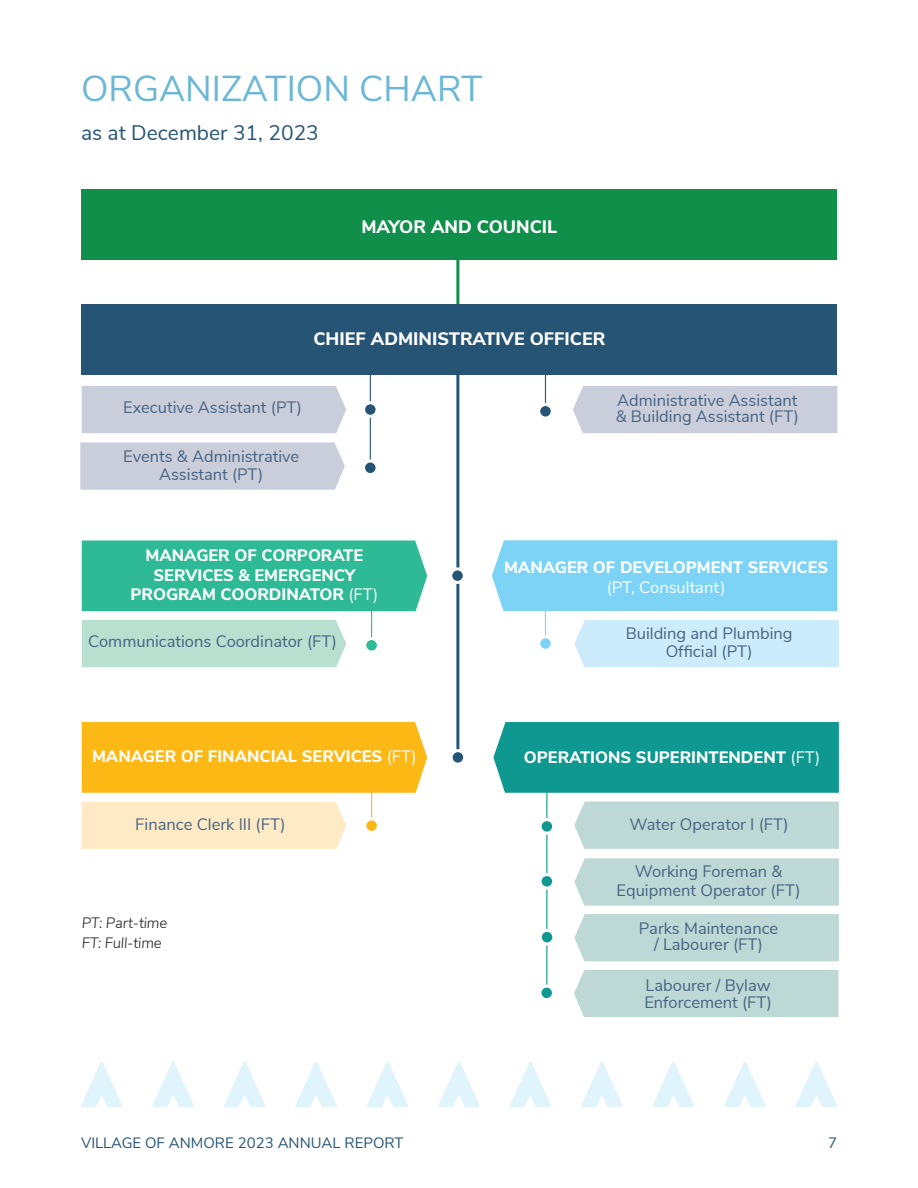
<style>
.page{position:relative;width:918px;height:1188px;background:#fff}
.page>*{position:absolute;margin:0;border:0;box-sizing:border-box;transform-origin:0 0}
.Page_header{font:36px "Nunito Sans";color:#6cb7d6}
.t1{font:21px "Nunito Sans";color:#265475}
.t2{font:800 18px "Nunito Sans";color:#fff}
.t3{font:16.5px/16.5px "Nunito Sans";color:#476482;text-align:center}
.t4{font:800 16.5px/19.5px "Nunito Sans";color:#fff;text-align:center}
.t5{font:15px "Nunito Sans";color:#265475}
.Text{font:italic 300 15px "Nunito Sans";letter-spacing:-.01em;color:#231f20}
.s1{font-weight:400}
</style>
<div class="page">
<svg style="left:510px;top:1062px;width:41px;height:45px"></svg>
<svg style="left:295px;top:1062px;width:42px;height:45px"></svg>
<svg style="left:81px;top:1062px;width:41px;height:45px"></svg>
<svg style="left:581px;top:1062px;width:42px;height:45px"></svg>
<svg style="left:367px;top:1062px;width:41px;height:45px"></svg>
<svg style="left:152px;top:1062px;width:42px;height:45px"></svg>
<svg style="left:653px;top:1062px;width:41px;height:45px"></svg>
<svg style="left:438px;top:1062px;width:42px;height:45px"></svg>
<svg style="left:224px;top:1062px;width:41px;height:45px"></svg>
<svg style="left:724px;top:1062px;width:42px;height:45px"></svg>
<svg style="left:795px;top:1062px;width:42px;height:45px"></svg>
<hr style="left:456px;top:233px;width:3px;height:106px;background:#0f8f4a">
<hr style="left:371px;top:604px;width:1px;height:42px;background:#2dba95">
<div style="left:365px;top:639px;width:13px;height:13px;background:#2dba95;border-radius:50%"></div>
<div style="left:363px;top:637px;width:17px;height:17px;border:3px solid #fff;border-radius:50%"></div>
<hr style="left:545px;top:591px;width:1px;height:53px;background:#7cd3f6">
<div style="left:539px;top:637px;width:13px;height:13px;background:#7cd3f6;border-radius:50%"></div>
<div style="left:537px;top:635px;width:17px;height:17px;border:3px solid #fff;border-radius:50%"></div>
<hr style="left:456px;top:340px;width:3px;height:417px;background:#265475">
<div style="left:451px;top:751px;width:14px;height:13px;background:#265475;border-radius:50%"></div>
<div style="left:450px;top:749px;width:16px;height:17px;border:3px solid #fff;border-radius:50%"></div>
<div style="left:451px;top:569px;width:13px;height:13px;background:#265475;border-radius:50%"></div>
<div style="left:449px;top:567px;width:17px;height:17px;border:3px solid #fff;border-radius:50%"></div>
<hr style="left:371px;top:784px;width:1px;height:42px;background:#fcb814">
<div style="left:365px;top:819px;width:13px;height:13px;background:#fcb814;border-radius:50%"></div>
<div style="left:363px;top:817px;width:17px;height:17px;border:3px solid #fff;border-radius:50%"></div>
<hr style="left:370px;top:366px;width:1px;height:102px;background:#265475">
<div style="left:364px;top:461px;width:13px;height:14px;background:#265475;border-radius:50%"></div>
<div style="left:362px;top:460px;width:17px;height:16px;border:3px solid #fff;border-radius:50%"></div>
<hr style="left:545px;top:368px;width:1px;height:47px;background:#265475">
<div style="left:539px;top:405px;width:13px;height:13px;background:#265475;border-radius:50%"></div>
<div style="left:537px;top:403px;width:17px;height:17px;border:3px solid #fff;border-radius:50%"></div>
<hr style="left:546px;top:774px;width:1px;height:216px;background:#0e988f">
<div style="left:540px;top:820px;width:14px;height:13px;background:#0e988f;border-radius:50%"></div>
<div style="left:539px;top:818px;width:16px;height:17px;border:3px solid #fff;border-radius:50%"></div>
<div style="left:540px;top:875px;width:14px;height:13px;background:#0e988f;border-radius:50%"></div>
<div style="left:539px;top:873px;width:16px;height:17px;border:3px solid #fff;border-radius:50%"></div>
<div style="left:540px;top:930px;width:14px;height:14px;background:#0e988f;border-radius:50%"></div>
<div style="left:539px;top:929px;width:16px;height:16px;border:3px solid #fff;border-radius:50%"></div>
<div style="left:574px;top:914px;width:265px;height:47px;background:#bed8d6"></div>
<div style="left:574px;top:858px;width:265px;height:48px;background:#bed8d6"></div>
<div style="left:574px;top:802px;width:265px;height:47px;background:#bed8d6"></div>
<div style="left:573px;top:386px;width:264px;height:47px;background:#caceda"></div>
<div style="left:82px;top:386px;width:264px;height:47px;background:#caceda"></div>
<div style="left:492px;top:540px;width:345px;height:71px;background:#7cd3f6"></div>
<div style="left:493px;top:722px;width:346px;height:71px;background:#0e988f"></div>
<div style="left:82px;top:722px;width:345px;height:71px;background:#fcb814"></div>
<div style="left:82px;top:541px;width:345px;height:70px;background:#2dba95"></div>
<div style="left:81px;top:190px;width:756px;height:70px;background:#0f8f4a"></div>
<div style="left:81px;top:304px;width:756px;height:71px;background:#265475"></div>
<div style="left:82px;top:802px;width:264px;height:47px;background:#feeac4"></div>
<div style="left:82px;top:620px;width:264px;height:47px;background:#b8dfcf"></div>
<div style="left:540px;top:986px;width:13px;height:14px;background:#0e988f;border-radius:50%"></div>
<div style="left:538px;top:985px;width:17px;height:16px;border:3px solid #fff;border-radius:50%"></div>
<div style="left:574px;top:970px;width:264px;height:47px;background:#bed8d6"></div>
<div style="left:574px;top:620px;width:265px;height:47px;background:#ccecfb"></div>
<div style="left:80px;top:442px;width:265px;height:48px;background:#caceda"></div>
<div style="left:364px;top:403px;width:13px;height:13px;background:#265475;border-radius:50%"></div>
<div style="left:362px;top:401px;width:17px;height:17px;border:3px solid #fff;border-radius:50%"></div>
<p class="Page_header" style="left:81px;top:62px;width:403px">ORGANIZATION CHART</p>
<p class="t1" style="left:81px;top:117px;width:239px">as at December 31, 2023</p>
<p class="t2" style="left:361px;top:213px;width:198px">MAYOR AND COUNCIL</p>
<p class="t2" style="left:313px;top:326px;width:293px">CHIEF ADMINISTRATIVE OFFICER</p>
<p class="t3" style="left:123px;top:398px;width:180px">Executive Assistant (PT)</p>
<p class="t3" style="left:123px;top:446px;width:178px;line-height:18px">Events &amp; Administrative<br>Assistant (PT)</p>
<p class="t3" style="left:616px;top:391px;width:185px;text-align:left">Administrative Assistant &amp; Building Assistant (FT)</p>
<p class="t4" style="left:146px;top:545px;width:219px">MANAGER OF CORPORATE</p>
<p class="t4" style="left:154px;top:564px;width:203px">SERVICES &amp; EMERGENCY</p>
<p class="t4" style="left:131px;top:584px;width:249px">PROGRAM COORDINATOR <span class="s1">(FT)</span></p>
<p class="t3" style="left:88px;top:632px;width:250px">Communications Coordinator (FT)</p>
<p class="t4" style="left:92px;top:746px;width:326px">MANAGER OF FINANCIAL SERVICES <span class="s1">(FT)</span></p>
<p class="t3" style="left:135px;top:815px;width:152px">Finance Clerk III (FT)</p>
<p class="Text" style="left:82px;top:912px;width:87px">PT: Part-time</p>
<p class="Text" style="left:82px;top:932px;width:82px">FT: Full-time</p>
<p class="t4" style="left:504px;top:557px;width:326px">MANAGER OF DEVELOPMENT SERVICES <span class="s1">(PT, Consultant)</span></p>
<p class="t3" style="left:626px;top:624px;width:168px;line-height:18px">Building and Plumbing<br>Official (PT)</p>
<p class="t4" style="left:524px;top:747px;width:298px">OPERATIONS SUPERINTENDENT <span class="s1">(FT)</span></p>
<p class="t3" style="left:630px;top:815px;width:161px">Water Operator I (FT)</p>
<p class="t3" style="left:617px;top:860px;width:186px;line-height:19.5px">Working Foreman &amp;<br>Equipment Operator (FT)</p>
<p class="t3" style="left:639px;top:919px;width:141px">Parks Maintenance / Labourer (FT)</p>
<p class="t3" style="left:644px;top:976px;width:129px;text-align:left">Labourer / Bylaw<br>Enforcement (FT)</p>
<p class="t5" style="left:81px;top:1132px;width:324px">VILLAGE OF ANMORE 2023 ANNUAL REPORT</p>
<p class="t5" style="left:828px;top:1132px;width:10px">7</p>
</div>
